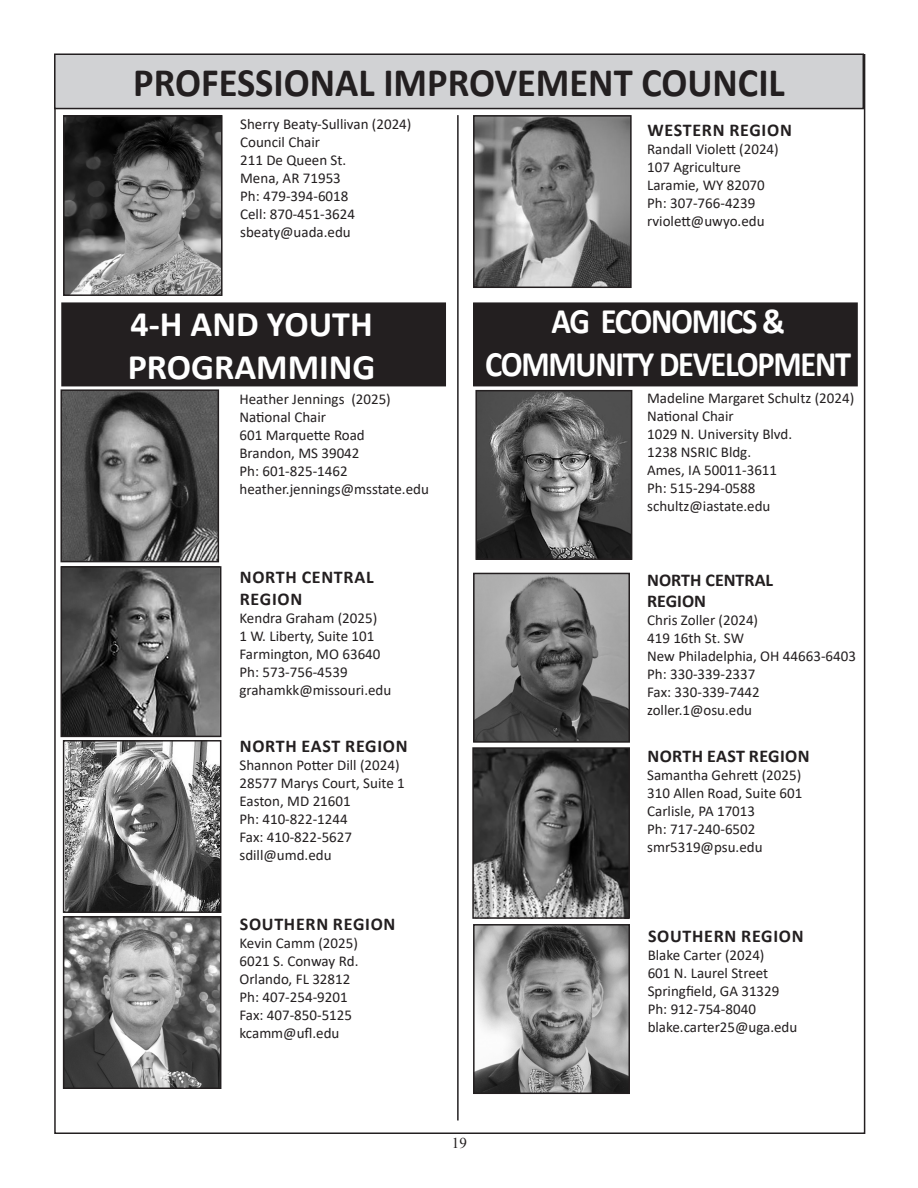
<style>
.page{position:relative;width:918px;height:1188px;background:#fff}
.page>*{position:absolute;margin:0;border:0;box-sizing:border-box;transform-origin:0 0}
.t1{font:700 40.5px "Calibri";color:#231f20;scale:.95 1}
.t2{font:700 36px "Calibri";letter-spacing:-.04em;color:#fff;scale:.9 1}
.t3{font:700 36px "Calibri";color:#fff}
.t4{font:700 18px "Calibri";letter-spacing:.04em;color:#231f20}
.t5{font:700 18px "Calibri";letter-spacing:.02em;color:#231f20}
.t6{font:700 18px "Calibri";color:#231f20}
.t7{font:15px "Calibri";color:#231f20}
.t8{font:15px "Times New Roman";color:#231f20}
</style>
<div class="page">
<div style="left:474px;top:303px;width:383px;height:83px;background:#231f20"></div>
<div style="left:473px;top:302px;width:385px;height:84px;border:2px solid #231f20"></div>
<img style="left:475px;top:750px;width:152px;height:166px">
<div style="left:472px;top:747px;width:158px;height:172px;border:2px solid #231f20"></div>
<hr style="left:457px;top:115px;width:2px;height:1005px;background:#231f20">
<img style="left:476px;top:576px;width:151px;height:164px">
<div style="left:473px;top:573px;width:157px;height:170px;border:2px solid #231f20"></div>
<img style="left:66px;top:118px;width:154px;height:175px">
<div style="left:63px;top:115px;width:160px;height:181px;border:2px solid #231f20"></div>
<img style="left:66px;top:743px;width:152px;height:167px">
<div style="left:63px;top:740px;width:158px;height:173px;border:2px solid #231f20"></div>
<img style="left:64px;top:569px;width:154px;height:165px">
<div style="left:61px;top:566px;width:160px;height:171px;border:2px solid #231f20"></div>
<div style="left:62px;top:303px;width:383px;height:83px;background:#231f20"></div>
<div style="left:61px;top:302px;width:385px;height:84px;border:2px solid #231f20"></div>
<img style="left:66px;top:919px;width:152px;height:167px">
<div style="left:63px;top:916px;width:158px;height:173px;border:2px solid #231f20"></div>
<img style="left:476px;top:927px;width:151px;height:164px">
<div style="left:473px;top:924px;width:157px;height:170px;border:2px solid #231f20"></div>
<div style="left:55px;top:54px;width:808px;height:55px;background:#d1d2d4"></div>
<div style="left:54px;top:53px;width:810px;height:56px;border:2px solid #231f20"></div>
<img style="left:476px;top:118px;width:153px;height:167px">
<div style="left:473px;top:115px;width:159px;height:173px;border:2px solid #231f20"></div>
<img style="left:478px;top:393px;width:151px;height:164px">
<div style="left:475px;top:390px;width:157px;height:170px;border:2px solid #231f20"></div>
<img style="left:64px;top:392px;width:152px;height:167px">
<div style="left:61px;top:389px;width:158px;height:173px;border:2px solid #231f20"></div>
<p class="t1" style="left:133px;top:54px;width:687px">PROFESSIONAL IMPROVEMENT COUNCIL</p>
<p class="t7" style="left:240px;top:113px;width:173px">Sherry Beaty-Sullivan (2024)</p>
<p class="t7" style="left:240px;top:131px;width:81px">Council Chair</p>
<p class="t7" style="left:240px;top:149px;width:108px">211 De Queen St.</p>
<p class="t7" style="left:240px;top:167px;width:102px">Mena, AR 71953</p>
<p class="t7" style="left:240px;top:185px;width:110px">Ph: 479-394-6018</p>
<p class="t7" style="left:240px;top:203px;width:116px">Cell: 870-451-3624</p>
<p class="t7" style="left:240px;top:221px;width:112px">sbeaty@uada.edu</p>
<p class="t3" style="left:131px;top:299px;width:244px">4-H AND YOUTH</p>
<p class="t3" style="left:128px;top:342px;width:249px">PROGRAMMING</p>
<p class="t7" style="left:239px;top:389px;width:153px">Heather Jennings (2025)</p>
<p class="t7" style="left:239px;top:407px;width:88px">National Chair</p>
<p class="t7" style="left:239px;top:425px;width:127px">601 Marquette Road</p>
<p class="t7" style="left:239px;top:443px;width:122px">Brandon, MS 39042</p>
<p class="t7" style="left:239px;top:461px;width:110px">Ph: 601-825-1462</p>
<p class="t7" style="left:239px;top:479px;width:191px">heather.jennings@msstate.edu</p>
<p class="t4" style="left:240px;top:565px;width:135px">NORTH CENTRAL</p>
<p class="t4" style="left:240px;top:586px;width:64px">REGION</p>
<p class="t7" style="left:239px;top:607px;width:139px">Kendra Graham (2025)</p>
<p class="t7" style="left:239px;top:625px;width:136px">1 W. Liberty, Suite 101</p>
<p class="t7" style="left:239px;top:643px;width:143px">Farmington, MO 63640</p>
<p class="t7" style="left:239px;top:661px;width:110px">Ph: 573-756-4539</p>
<p class="t7" style="left:239px;top:679px;width:153px">grahamkk@missouri.edu</p>
<p class="t4" style="left:240px;top:734px;width:169px">NORTH EAST REGION</p>
<p class="t7" style="left:239px;top:755px;width:162px">Shannon Potter Dill (2024)</p>
<p class="t7" style="left:239px;top:773px;width:167px">28577 Marys Court, Suite 1</p>
<p class="t7" style="left:239px;top:791px;width:113px">Easton, MD 21601</p>
<p class="t7" style="left:239px;top:809px;width:110px">Ph: 410-822-1244</p>
<p class="t7" style="left:239px;top:827px;width:114px">Fax: 410-822-5627</p>
<p class="t7" style="left:239px;top:845px;width:94px">sdill@umd.edu</p>
<p class="t4" style="left:240px;top:912px;width:157px">SOUTHERN REGION</p>
<p class="t7" style="left:239px;top:933px;width:120px">Kevin Camm (2025)</p>
<p class="t7" style="left:239px;top:951px;width:121px">6021 S. Conway Rd.</p>
<p class="t7" style="left:239px;top:969px;width:112px">Orlando, FL 32812</p>
<p class="t7" style="left:239px;top:987px;width:110px">Ph: 407-254-9201</p>
<p class="t7" style="left:239px;top:1005px;width:114px">Fax: 407-850-5125</p>
<p class="t7" style="left:239px;top:1023px;width:102px">kcamm@ufl.edu</p>
<p class="t4" style="left:648px;top:117px;width:146px">WESTERN REGION</p>
<p class="t7" style="left:647px;top:139px;width:133px">Randall Violett (2024)</p>
<p class="t7" style="left:647px;top:157px;width:95px">107 Agriculture</p>
<p class="t7" style="left:647px;top:175px;width:119px">Laramie, WY 82070</p>
<p class="t7" style="left:647px;top:193px;width:110px">Ph: 307-766-4239</p>
<p class="t7" style="left:647px;top:211px;width:119px">rviolett@uwyo.edu</p>
<p class="t2" style="left:552px;top:296px;width:261px">AG ECONOMICS &amp;</p>
<p class="t2" style="left:485px;top:339px;width:408px">COMMUNITY DEVELOPMENT</p>
<p class="t7" style="left:647px;top:388px;width:209px">Madeline Margaret Schultz (2024)</p>
<p class="t7" style="left:647px;top:406px;width:88px">National Chair</p>
<p class="t7" style="left:647px;top:424px;width:147px">1029 N. University Blvd.</p>
<p class="t7" style="left:647px;top:442px;width:106px">1238 NSRIC Bldg.</p>
<p class="t7" style="left:647px;top:460px;width:132px">Ames, IA 50011-3611</p>
<p class="t7" style="left:647px;top:478px;width:110px">Ph: 515-294-0588</p>
<p class="t7" style="left:647px;top:496px;width:125px">schultz@iastate.edu</p>
<p class="t6" style="left:647px;top:567px;width:128px">NORTH CENTRAL</p>
<p class="t4" style="left:647px;top:588px;width:60px">REGION</p>
<p class="t7" style="left:647px;top:610px;width:112px">Chris Zoller (2024)</p>
<p class="t7" style="left:647px;top:628px;width:98px">419 16th St. SW</p>
<p class="t7" style="left:647px;top:646px;width:210px">New Philadelphia, OH 44663-6403</p>
<p class="t7" style="left:647px;top:664px;width:110px">Ph: 330-339-2337</p>
<p class="t7" style="left:647px;top:682px;width:114px">Fax: 330-339-7442</p>
<p class="t7" style="left:647px;top:700px;width:107px">zoller.1@osu.edu</p>
<p class="t5" style="left:648px;top:744px;width:164px">NORTH EAST REGION</p>
<p class="t7" style="left:647px;top:765px;width:156px">Samantha Gehrett (2025)</p>
<p class="t7" style="left:647px;top:783px;width:157px">310 Allen Road, Suite 601</p>
<p class="t7" style="left:647px;top:801px;width:109px">Carlisle, PA 17013</p>
<p class="t7" style="left:647px;top:819px;width:110px">Ph: 717-240-6502</p>
<p class="t7" style="left:647px;top:837px;width:117px">smr5319@psu.edu</p>
<p class="t4" style="left:648px;top:923px;width:157px">SOUTHERN REGION</p>
<p class="t7" style="left:648px;top:945px;width:118px">Blake Carter (2024)</p>
<p class="t7" style="left:648px;top:963px;width:122px">601 N. Laurel Street</p>
<p class="t7" style="left:648px;top:981px;width:133px">Springfield, GA 31329</p>
<p class="t7" style="left:648px;top:999px;width:110px">Ph: 912-754-8040</p>
<p class="t7" style="left:648px;top:1017px;width:151px">blake.carter25@uga.edu</p>
<p class="t8" style="left:452px;top:1133px;width:16px">19</p>
</div>
